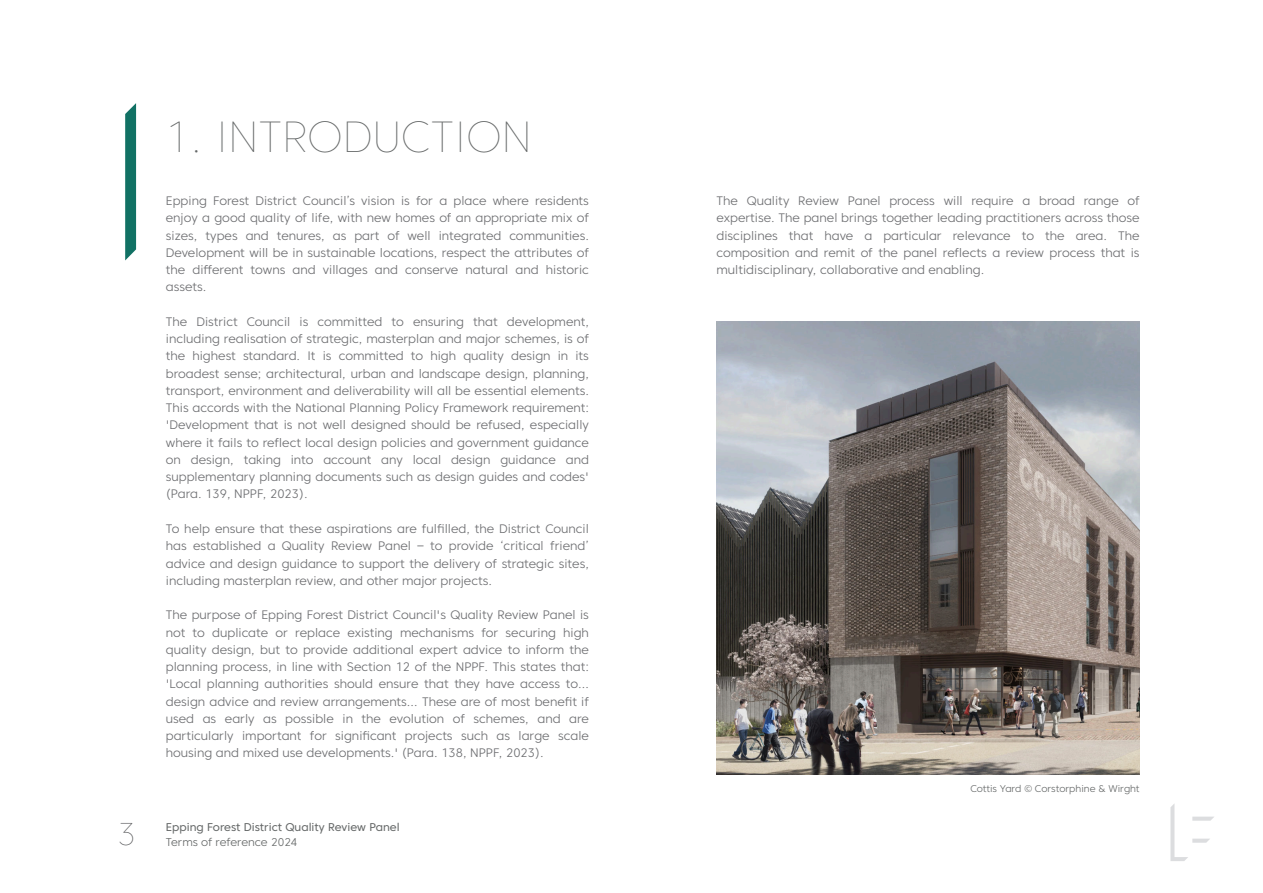
<style>
.page{position:relative;width:1263px;height:893px;background:#fff}
.page>*{position:absolute;margin:0;border:0;box-sizing:border-box;transform-origin:0 0}
.t1{font:100 43.5px "Core Sans C 15";letter-spacing:.01em;color:#666969}
.t2{font:100 31.5px "Core Sans C 15";color:#57585a}
.t3{font:300 12.3px "Core Sans C 35";color:#6c6d70}
.t4{font:11.25px "Core Sans C 45";color:#666969}
.t5{font:300 11.25px "Core Sans C 35";color:#666969}
.t6{font:300 9.75px "Core Sans C 35";color:#666969}
</style>
<div class="page">
<svg style="left:1170px;top:804px;width:44px;height:57px"></svg>
<svg style="left:125px;top:103px;width:11px;height:157px;background:#247c70"></svg>
<img style="left:716px;top:321px;width:424px;height:453px">
<p class="t2" style="left:118px;top:823px;width:20px">3</p>
<p class="t1" style="left:165px;top:121px;width:368px">1. INTRODUCTION</p>
<p class="t3" style="left:166px;top:196px;width:425px">Epping Forest District Council’s vision is for a place where residents</p>
<p class="t3" style="left:166px;top:214px;width:425px">enjoy a good quality of life, with new homes of an appropriate mix of</p>
<p class="t3" style="left:166px;top:231px;width:425px">sizes, types and tenures, as part of well integrated communities.</p>
<p class="t3" style="left:166px;top:248px;width:425px">Development will be in sustainable locations, respect the attributes of</p>
<p class="t3" style="left:166px;top:265px;width:425px">the different towns and villages and conserve natural and historic</p>
<p class="t3" style="left:166px;top:283px;width:42px">assets.</p>
<p class="t3" style="left:166px;top:317px;width:425px">The District Council is committed to ensuring that development,</p>
<p class="t3" style="left:166px;top:334px;width:425px">including realisation of strategic, masterplan and major schemes, is of</p>
<p class="t3" style="left:166px;top:352px;width:425px">the highest standard. It is committed to high quality design in its</p>
<p class="t3" style="left:166px;top:369px;width:425px">broadest sense; architectural, urban and landscape design, planning,</p>
<p class="t3" style="left:166px;top:386px;width:425px">transport, environment and deliverability will all be essential elements.</p>
<p class="t3" style="left:166px;top:403px;width:425px">This accords with the National Planning Policy Framework requirement:</p>
<p class="t3" style="left:166px;top:421px;width:425px">'Development that is not well designed should be refused, especially</p>
<p class="t3" style="left:166px;top:438px;width:425px">where it fails to reflect local design policies and government guidance</p>
<p class="t3" style="left:166px;top:455px;width:425px">on design, taking into account any local design guidance and</p>
<p class="t3" style="left:166px;top:472px;width:425px">supplementary planning documents such as design guides and codes'</p>
<p class="t3" style="left:166px;top:490px;width:143px">(Para. 139, NPPF, 2023).</p>
<p class="t3" style="left:166px;top:524px;width:425px">To help ensure that these aspirations are fulfilled, the District Council</p>
<p class="t3" style="left:166px;top:541px;width:425px">has established a Quality Review Panel – to provide ‘critical friend’</p>
<p class="t3" style="left:166px;top:559px;width:425px">advice and design guidance to support the delivery of strategic sites,</p>
<p class="t3" style="left:166px;top:576px;width:328px">including masterplan review, and other major projects.</p>
<p class="t3" style="left:166px;top:610px;width:425px">The purpose of Epping Forest District Council's Quality Review Panel is</p>
<p class="t3" style="left:166px;top:628px;width:425px">not to duplicate or replace existing mechanisms for securing high</p>
<p class="t3" style="left:166px;top:645px;width:425px">quality design, but to provide additional expert advice to inform the</p>
<p class="t3" style="left:166px;top:662px;width:425px">planning process, in line with Section 12 of the NPPF. This states that:</p>
<p class="t3" style="left:166px;top:679px;width:425px">'Local planning authorities should ensure that they have access to…</p>
<p class="t3" style="left:166px;top:697px;width:425px">design advice and review arrangements… These are of most benefit if</p>
<p class="t3" style="left:166px;top:714px;width:425px">used as early as possible in the evolution of schemes, and are</p>
<p class="t3" style="left:166px;top:731px;width:425px">particularly important for significant projects such as large scale</p>
<p class="t3" style="left:166px;top:748px;width:379px">housing and mixed use developments.' (Para. 138, NPPF, 2023).</p>
<p class="t4" style="left:166px;top:823px;width:235px">Epping Forest District Quality Review Panel</p>
<p class="t5" style="left:166px;top:838px;width:133px">Terms of reference 2024</p>
<p class="t3" style="left:716px;top:196px;width:425px">The Quality Review Panel process will require a broad range of</p>
<p class="t3" style="left:716px;top:214px;width:425px">expertise. The panel brings together leading practitioners across those</p>
<p class="t3" style="left:716px;top:231px;width:425px">disciplines that have a particular relevance to the area. The</p>
<p class="t3" style="left:716px;top:248px;width:425px">composition and remit of the panel reflects a review process that is</p>
<p class="t3" style="left:716px;top:265px;width:269px">multidisciplinary, collaborative and enabling.</p>
<p class="t6" style="left:970px;top:785px;width:171px">Cottis Yard © Corstorphine &amp; Wirght</p>
</div>
